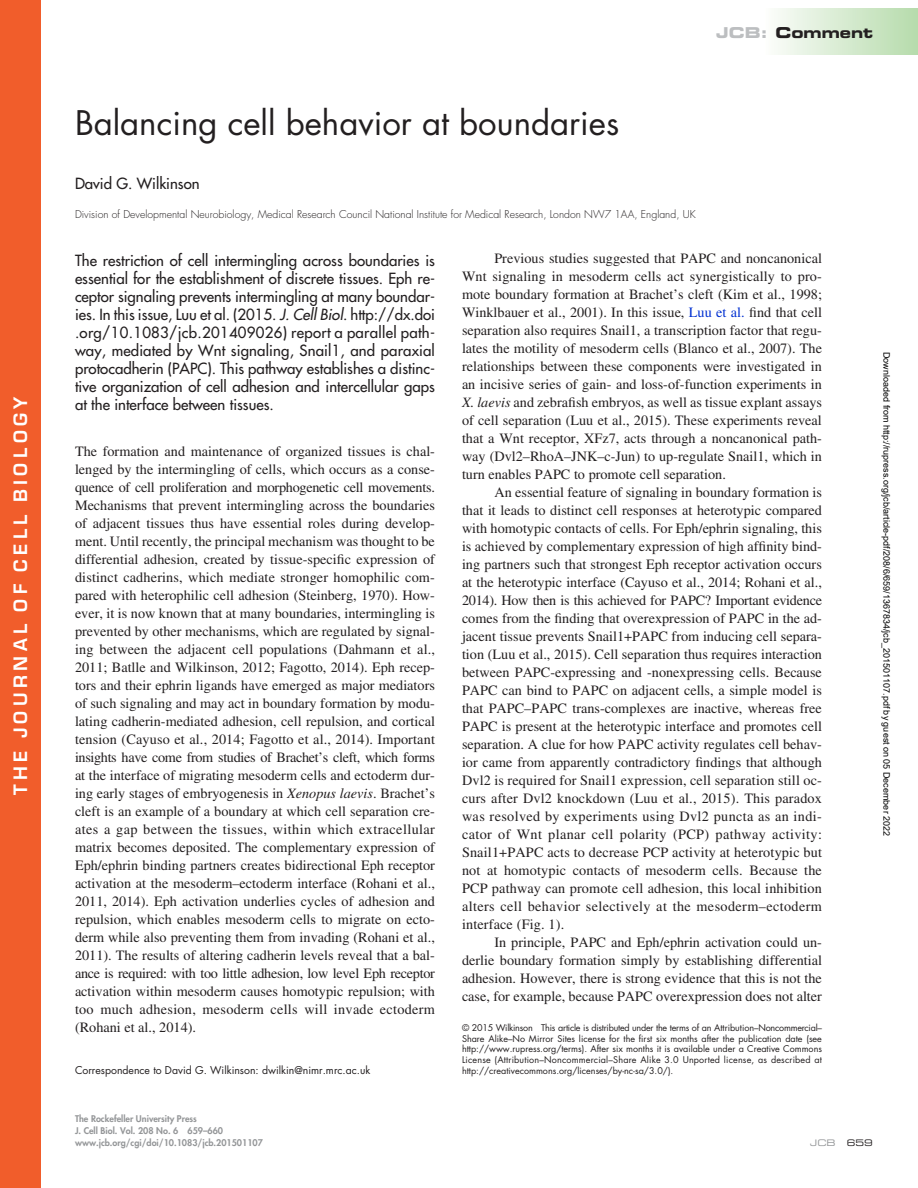
<style>
.page{position:relative;width:918px;height:1188px;background:#fff}
.page>*{position:absolute;margin:0;border:0;box-sizing:border-box;transform-origin:0 0}
.t1{font:33px "Futura Std";color:#231f20}
.t2{font:600 18px "Eurostile";letter-spacing:.25em;color:#fff}
.t3{font:500 15px/18px "Futura Std";color:#231f20;text-align:justify}
.t4{font:15px "Eurostile LT Std Bold Ex 2";color:#231f20}
.t5{font:14.25px/18px "Times LT Std";color:#231f20;text-align:justify}
.t6{font:300 10.5px "Futura Std";color:#231f20}
.t7{font:10.5px "Futura Std";color:#231f20}
.t8{font:9px/10.8px "Futura Std";color:#231f20;text-align:justify}
.t9{font:9px "Arial";color:#000}
.t10{font:800 9px/12px "Futura Std";color:#949698}
.t11{font:9px "Eurostile LT Std Ex 2";color:#949698}
.t12{font:9px "Eurostile LT Std Ex 2";color:#231f20}
.s1{color:#bcbec0}
.s2{font-style:italic}
.s3{color:#0030d1}
</style>
<div class="page">
<div style="left:763px;top:8px;width:155px;height:47px;background:linear-gradient(to right,#fdfefc,#b6dbab)"></div>
<div style="left:0;top:0;width:40px;height:1188px;background:#f15d2b"></div>
<p class="t2" style="left:13px;top:795px;width:400px;rotate:-90deg">THE JOURNAL OF CELL BIOLOGY</p>
<p class="t4" style="left:716px;top:22px;width:159px"><span class="s1">JCB:</span> Comment</p>
<h1 class="t1" style="left:75px;top:102px;width:546px">Balancing cell behavior at boundaries</h1>
<p class="t3" style="left:75px;top:175px;width:126px">David G. Wilkinson</p>
<p class="t6" style="left:75px;top:208px;width:622px">Division of Developmental Neurobiology, Medical Research Council National Institute for Medical Research, London NW7 1AA, England, UK</p>
<p class="t3" style="left:75px;top:252px;width:362px">The restriction of cell intermingling across boundaries is essential for the establishment of discrete tissues. Eph re&shy;ceptor signaling prevents intermingling at many boundar&shy;ies. In this issue, Luu et al. (2015. <span class="s2">J. Cell Biol</span>. http://dx.doi .org/10.1083/jcb.201409026) report a parallel path&shy;way, mediated by Wnt signaling, Snail1, and paraxial protocadherin (PAPC). This pathway establishes a distinc&shy;tive organization of cell adhesion and intercellular gaps at the interface between tissues.</p>
<p class="t5" style="left:75px;top:442px;width:362px">The formation and maintenance of organized tissues is chal&shy;lenged by the intermingling of cells, which occurs as a conse&shy;quence of cell proliferation and morphogenetic cell movements.<br>Mechanisms that prevent intermingling across the boundaries of adjacent tissues thus have essential roles during develop&shy;ment. Until recently, the principal mechanism was thought to be differential adhesion, created by tissue-specific expression of distinct cadherins, which mediate stronger homophilic com&shy;pared with heterophilic cell adhesion (Steinberg, 1970). How&shy;ever, it is now known that at many boundaries, intermingling is prevented by other mechanisms, which are regulated by signal&shy;ing between the adjacent cell populations (Dahmann et al., 2011; Batlle and Wilkinson, 2012; Fagotto, 2014). Eph recep&shy;tors and their ephrin ligands have emerged as major mediators of such signaling and may act in boundary formation by modu&shy;lating cadherin-mediated adhesion, cell repulsion, and cortical tension (Cayuso et al., 2014; Fagotto et al., 2014). Important insights have come from studies of Brachet’s cleft, which forms at the interface of migrating mesoderm cells and ectoderm dur&shy;ing early stages of embryogenesis in <span class="s2">Xenopus laevis</span>. Brachet’s cleft is an example of a boundary at which cell separation cre&shy;ates a gap between the tissues, within which extracellular matrix becomes deposited. The complementary expression of Eph/ephrin binding partners creates bidirectional Eph receptor activation at the mesoderm–ectoderm interface (Rohani et al., 2011, 2014). Eph activation underlies cycles of adhesion and repulsion, which enables mesoderm cells to migrate on ecto&shy;derm while also preventing them from invading (Rohani et al., 2011). The results of altering cadherin levels reveal that a bal&shy;ance is required: with too little adhesion, low level Eph receptor activation within mesoderm causes homotypic repulsion; with too much adhesion, mesoderm cells will invade ectoderm (Rohani et al., 2014).</p>
<p class="t7" style="left:75px;top:1063px;width:297px">Correspondence to David G. Wilkinson: dwilkin@nimr.mrc.ac.uk</p>
<p class="t5" style="left:462px;top:250px;width:362px;text-indent:32px">Previous studies suggested that PAPC and noncanonical Wnt signaling in mesoderm cells act synergistically to pro&shy;mote boundary formation at Brachet’s cleft (Kim et al., 1998; Winklbauer et al., 2001). In this issue, <span class="s3">Luu et al.</span> find that cell separation also requires Snail1, a transcription factor that regu&shy;lates the motility of mesoderm cells (Blanco et al., 2007). The relationships between these components were investigated in an incisive series of gain- and loss-of-function experiments in <span class="s2">X. laevis</span> and zebrafish embryos, as well as tissue explant assays of cell separation (Luu et al., 2015). These experiments reveal that a Wnt receptor, XFz7, acts through a noncanonical path&shy;way (Dvl2–RhoA–JNK–c-Jun) to up-regulate Snail1, which in turn enables PAPC to promote cell separation.</p>
<p class="t5" style="left:462px;top:484px;width:362px;text-indent:32px">An essential feature of signaling in boundary formation is that it leads to distinct cell responses at heterotypic compared with homotypic contacts of cells. For Eph/ephrin signaling, this is achieved by complementary expression of high affinity bind&shy;ing partners such that strongest Eph receptor activation occurs at the heterotypic interface (Cayuso et al., 2014; Rohani et al., 2014). How then is this achieved for PAPC? Important evidence comes from the finding that overexpression of PAPC in the ad&shy;jacent tissue prevents Snail1+PAPC from inducing cell separa&shy;tion (Luu et al., 2015). Cell separation thus requires interaction between PAPC-expressing and -nonexpressing cells. Because PAPC can bind to PAPC on adjacent cells, a simple model is that PAPC–PAPC trans-complexes are inactive, whereas free PAPC is present at the heterotypic interface and promotes cell separation. A clue for how PAPC activity regulates cell behav&shy;ior came from apparently contradictory findings that although Dvl2 is required for Snail1 expression, cell separation still oc&shy;curs after Dvl2 knockdown (Luu et al., 2015). This paradox was resolved by experiments using Dvl2 puncta as an indi&shy;cator of Wnt planar cell polarity (PCP) pathway activity:<br>Snail1+PAPC acts to decrease PCP activity at heterotypic but not at homotypic contacts of mesoderm cells. Because the PCP pathway can promote cell adhesion, this local inhibition alters cell behavior selectively at the mesoderm–ectoderm interface (Fig. 1).</p>
<p class="t5" style="left:462px;top:934px;width:362px;text-indent:32px">In principle, PAPC and Eph/ephrin activation could un&shy;derlie boundary formation simply by establishing differential adhesion. However, there is strong evidence that this is not the case, for example, because PAPC overexpression does not alter</p>
<p class="t8" style="left:462px;top:1022px;width:362px">© 2015 Wilkinson This article is distributed under the terms of an Attribution–Noncommercial– Share Alike–No Mirror Sites license for the first six months after the publication date (see http://www.rupress.org/terms). After six months it is available under a Creative Commons License (Attribution–Noncommercial–Share Alike 3.0 Unported license, as described at http://creativecommons.org/licenses/by-nc-sa/3.0/).</p>
<p class="t9" style="left:890px;top:352px;width:486px;rotate:90deg">Downloaded from http://rupress.org/jcb/article-pdf/208/6/659/1367834/jcb_201501107.pdf by guest on 05 December 2022</p>
<p class="t10" style="left:75px;top:1112px;width:189px">The Rockefeller University Press<br>J. Cell Biol. Vol. 208 No. 6 659–660 www.jcb.org/cgi/doi/10.1083/jcb.201501107</p>
<p class="t11" style="left:810px;top:1136px;width:27px">JCB</p>
<p class="t12" style="left:847px;top:1136px;width:28px">659</p>
</div>
